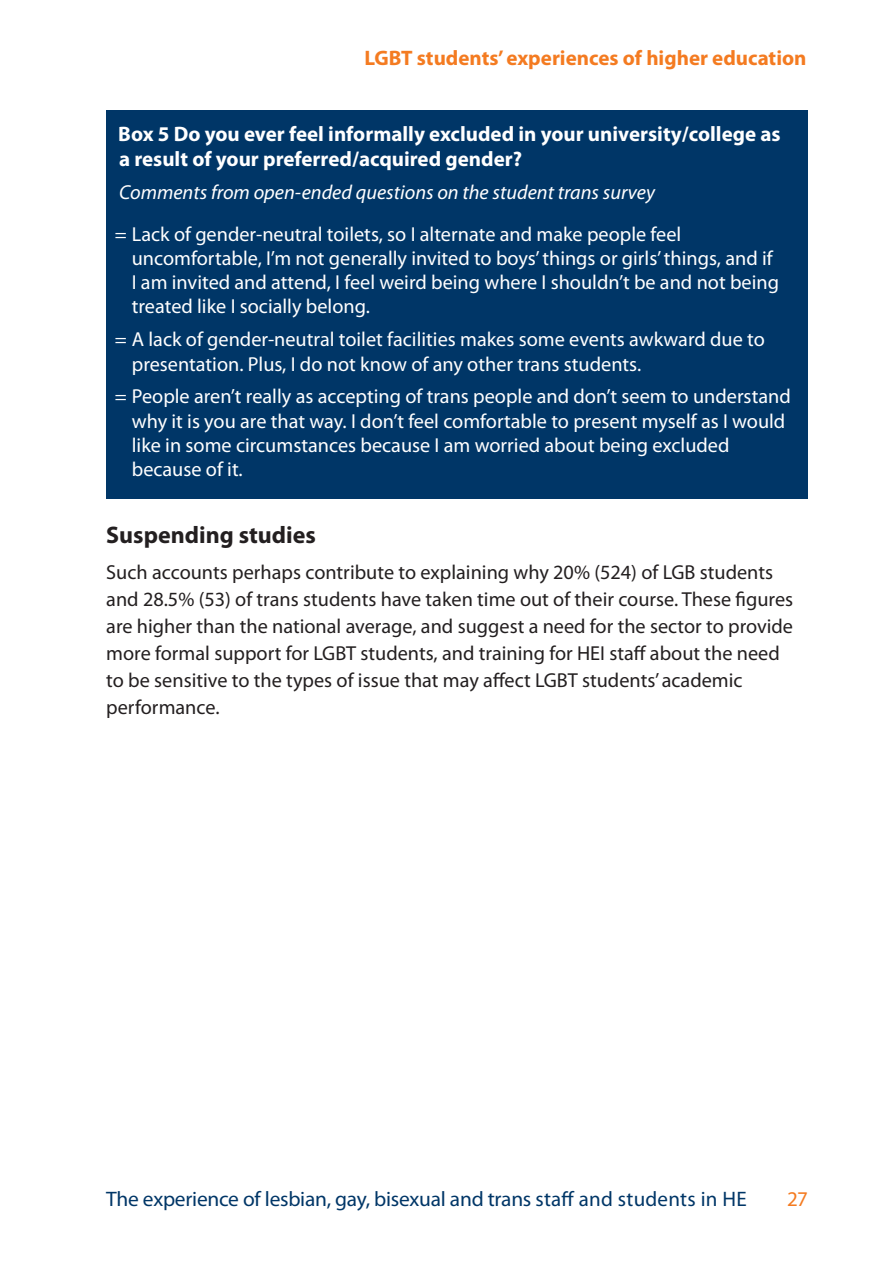
<style>
.page{position:relative;width:893px;height:1263px;background:#fff}
.page>*{position:absolute;margin:0;border:0;box-sizing:border-box;transform-origin:0 0}
.ECU_B-head{font:700 24px "Myriad Pro";color:#231f20}
.box_header{font:700 21px/25.2px "Myriad Pro";color:#fff}
.t1{font:21px "Myriad Pro";letter-spacing:-.01em;color:#003667}
.t2{font:700 21px "Myriad Pro";color:#f47b21}
.t3{font:21px "Myriad Pro";color:#f47b21}
.Box_text{font:20.25px/24.3px "Myriad Pro";color:#fff}
.ECU_text{font:20.25px/27px "Myriad Pro";color:#231f20}
.Box_subheader{font:italic 20.25px "Myriad Pro";color:#fff}
</style>
<div class="page">
<div style="left:106px;top:111px;width:702px;height:388px;background:#003667"></div>
<p class="t2" style="left:365px;top:44px;width:443px">LGBT students’ experiences of higher education</p>
<p class="box_header" style="left:118px;top:121px;width:664px">Box 5 Do you ever feel informally excluded in your university/college as a result of your preferred/acquired gender?</p>
<p class="Box_subheader" style="left:119px;top:180px;width:537px">Comments from open-ended questions on the student trans survey</p>
<p class="Box_text" style="left:132px;top:221px;width:649px;text-indent:-17px">= Lack of gender-neutral toilets, so I alternate and make people feel uncomfortable, I’m not generally invited to boys’ things or girls’ things, and if I am invited and attend, I feel weird being where I shouldn’t be and not being treated like I socially belong.</p>
<p class="Box_text" style="left:132px;top:327px;width:635px;text-indent:-17px">= A lack of gender-neutral toilet facilities makes some events awkward due to presentation. Plus, I do not know of any other trans students.</p>
<p class="Box_text" style="left:132px;top:384px;width:660px;text-indent:-17px">= People aren’t really as accepting of trans people and don’t seem to understand why it is you are that way. I don’t feel comfortable to present myself as I would like in some circumstances because I am worried about being excluded because of it.</p>
<p class="ECU_B-head" style="left:106px;top:520px;width:211px">Suspending studies</p>
<p class="ECU_text" style="left:106px;top:558px;width:688px">Such accounts perhaps contribute to explaining why 20% (524) of LGB students and 28.5% (53) of trans students have taken time out of their course. These figures are higher than the national average, and suggest a need for the sector to provide more formal support for LGBT students, and training for HEI staff about the need to be sensitive to the types of issue that may affect LGBT students’ academic performance.</p>
<p class="t1" style="left:106px;top:1186px;width:642px">The experience of lesbian, gay, bisexual and trans staff and students in HE</p>
<p class="t3" style="left:787px;top:1186px;width:22px">27</p>
</div>
